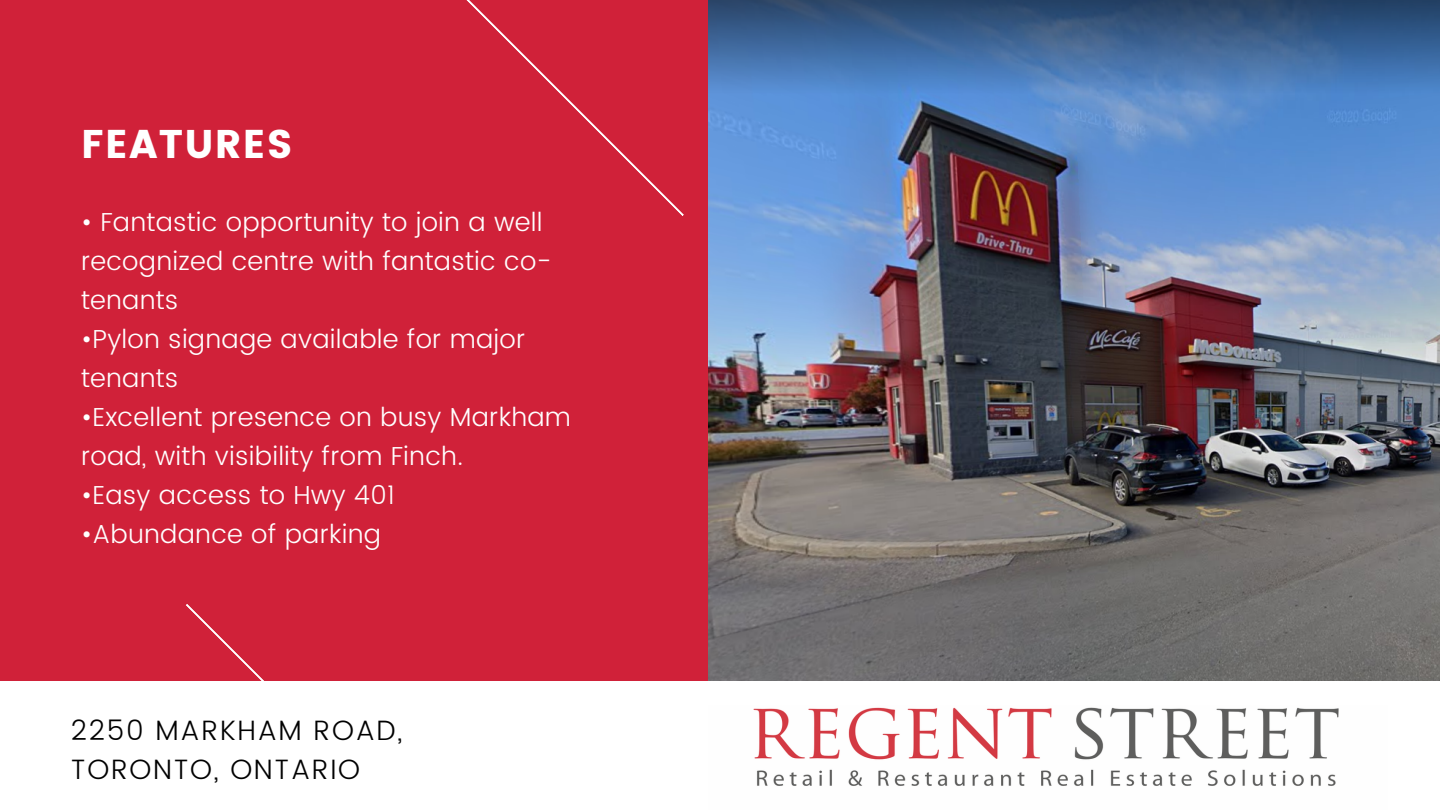
<style>
.page{position:relative;width:1440px;height:810px;background:#d02139}
.page>*{position:absolute;margin:0;border:0;box-sizing:border-box;transform-origin:0 0}
.t1{font:40px "Poppins";letter-spacing:.03em;color:#fff}
.t2{font:300 28px/39px "Poppins";letter-spacing:.06em;color:#000}
.t3{font:300 26px/39px "Poppins";letter-spacing:.01em;color:#fff}
</style>
<div class="page">
<svg style="left:466px;top:0;width:218px;height:216px"></svg>
<div style="left:0;top:681px;width:1440px;height:129px;background:#fff"></div>
<img style="left:753px;top:707px;width:586px;height:79px">
<img style="left:708px;top:0;width:732px;height:681px">
<p class="t1" style="left:81px;top:121px;width:213px">FEATURES</p>
<p class="t3" style="left:81px;top:203px;width:472px">• Fantastic opportunity to join a well recognized centre with fantastic co&shy;tenants</p>
<p class="t3" style="left:81px;top:320px;width:446px">•Pylon signage available for major tenants</p>
<p class="t3" style="left:81px;top:398px;width:492px">•Excellent presence on busy Markham road, with visibility from Finch.</p>
<p class="t3" style="left:81px;top:476px;width:315px">•Easy access to Hwy 401</p>
<p class="t3" style="left:81px;top:515px;width:302px">•Abundance of parking</p>
<p class="t2" style="left:71px;top:711px;width:333px">2250 MARKHAM ROAD,<br>TORONTO, ONTARIO</p>
</div>
